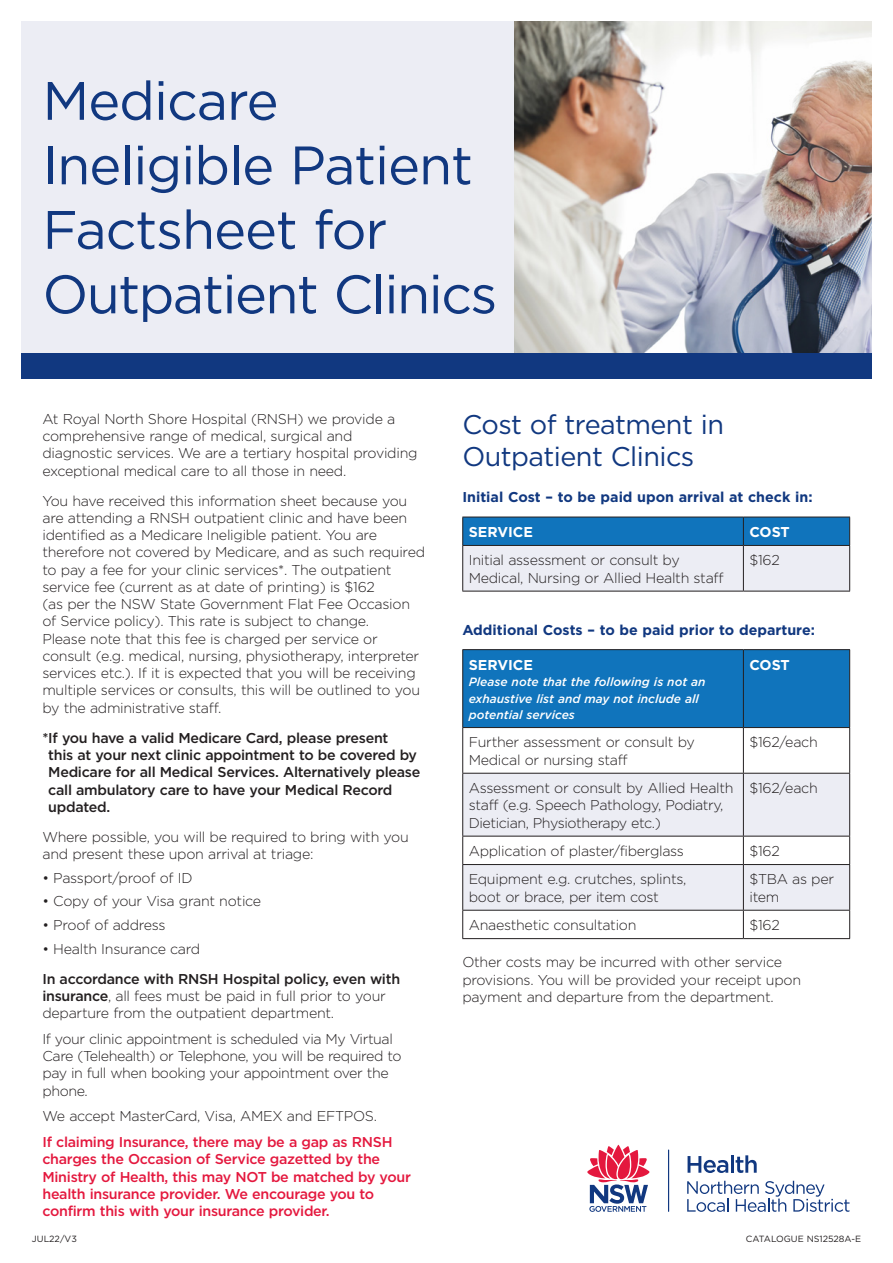
<style>
.page{position:relative;width:893px;height:1263px;background:#fff}
.page>*{position:absolute;margin:0;border:0;box-sizing:border-box;transform-origin:0 0}
.Title_page_-_h1{font:54px/64.5px "Gotham";letter-spacing:-.02em;color:#113880}
.t1{font:27px/31.5px "Gotham";letter-spacing:-.02em;color:#113880}
.body{font:300 14.25px/17.2px "Gotham";letter-spacing:-.02em;color:#231f20}
.body-2{font:500 14.25px/17.2px "Gotham";letter-spacing:-.02em;color:#e4183e}
.body-3{font:500 14.25px/17.2px "Gotham";letter-spacing:-.02em;color:#231f20}
.t2{font:700 14.25px "Gotham";color:#113880}
.t3{font:700 14.25px "Gotham";color:#fff}
.t4{font:italic 500 12px/16.5px "Gotham";color:#fff}
.t5{font:9px "Gotham";color:#231f20}
.s1{font-weight:500}
</style>
<div class="page">
<div style="left:21px;top:21px;width:851px;height:340px;background:#ecedf4"></div>
<hr style="left:462px;top:591px;width:281px;height:1px;background:#231f20">
<hr style="left:743px;top:591px;width:107px;height:1px;background:#231f20">
<svg style="left:462px;top:517px;width:388px;height:74px;background:#95bbda"></svg>
<hr style="left:462px;top:545px;width:281px;height:1px;background:#231f20">
<hr style="left:743px;top:545px;width:107px;height:1px;background:#231f20">
<div style="left:463px;top:650px;width:386px;height:77px;background:#1074bc"></div>
<svg style="left:463px;top:774px;width:386px;height:136px;fill:#ecedf4"></svg>
<hr style="left:462px;top:728px;width:1px;height:45px;background:#231f20">
<hr style="left:743px;top:728px;width:1px;height:45px;background:#231f20">
<hr style="left:849px;top:728px;width:1px;height:45px;background:#231f20">
<hr style="left:462px;top:773px;width:281px;height:1px;background:#231f20">
<hr style="left:462px;top:773px;width:1px;height:63px;background:#231f20">
<hr style="left:743px;top:773px;width:107px;height:1px;background:#231f20">
<hr style="left:743px;top:773px;width:1px;height:63px;background:#231f20">
<hr style="left:849px;top:773px;width:1px;height:63px;background:#231f20">
<hr style="left:462px;top:836px;width:281px;height:1px;background:#231f20">
<svg style="left:462px;top:836px;width:1px;height:28px"></svg>
<hr style="left:743px;top:836px;width:107px;height:1px;background:#231f20">
<svg style="left:743px;top:836px;width:1px;height:28px"></svg>
<svg style="left:849px;top:836px;width:1px;height:28px"></svg>
<hr style="left:462px;top:864px;width:281px;height:1px;background:#231f20">
<hr style="left:462px;top:865px;width:1px;height:45px;background:#231f20">
<hr style="left:743px;top:864px;width:107px;height:1px;background:#231f20">
<hr style="left:743px;top:865px;width:1px;height:45px;background:#231f20">
<hr style="left:849px;top:865px;width:1px;height:45px;background:#231f20">
<hr style="left:462px;top:910px;width:281px;height:1px;background:#231f20">
<svg style="left:462px;top:910px;width:1px;height:28px"></svg>
<hr style="left:743px;top:910px;width:107px;height:1px;background:#231f20">
<svg style="left:743px;top:910px;width:1px;height:28px"></svg>
<svg style="left:849px;top:910px;width:1px;height:28px"></svg>
<hr style="left:462px;top:938px;width:281px;height:1px;background:#231f20">
<hr style="left:743px;top:938px;width:107px;height:1px;background:#231f20">
<hr style="left:462px;top:649px;width:281px;height:1px;background:#231f20">
<hr style="left:462px;top:650px;width:1px;height:77px;background:#231f20">
<hr style="left:743px;top:649px;width:107px;height:1px;background:#231f20">
<hr style="left:743px;top:650px;width:1px;height:77px;background:#231f20">
<hr style="left:849px;top:650px;width:1px;height:77px;background:#231f20">
<hr style="left:462px;top:727px;width:281px;height:1px;background:#231f20">
<hr style="left:743px;top:727px;width:107px;height:1px;background:#231f20">
<img style="left:514px;top:21px;width:358px;height:332px">
<hr style="left:668px;top:1149px;width:1px;height:63px;background:#113880">
<svg style="left:587px;top:1144px;width:63px;height:68px"></svg>
<svg style="left:688px;top:1156px;width:40px;height:17px"></svg>
<hr style="left:731px;top:1155px;width:3px;height:18px;background:#113880">
<svg style="left:736px;top:1155px;width:21px;height:18px"></svg>
<svg style="left:687px;top:1181px;width:162px;height:31px"></svg>
<div style="left:21px;top:353px;width:851px;height:25px;background:#113880"></div>
<h1 class="Title_page_-_h1" style="left:42px;top:67px;width:456px">Medicare<br>Ineligible Patient<br>Factsheet for<br>Outpatient Clinics</h1>
<p class="body" style="left:42px;top:410px;width:377px">At Royal North Shore Hospital (RNSH) we provide a comprehensive range of medical, surgical and diagnostic services. We are a tertiary hospital providing exceptional medical care to all those in need.</p>
<p class="body" style="left:42px;top:492px;width:384px">You have received this information sheet because you are attending a RNSH outpatient clinic and have been identified as a Medicare Ineligible patient. You are therefore not covered by Medicare, and as such required to pay a fee for your clinic services*. The outpatient service fee (current as at date of printing) is $162<br>(as per the NSW State Government Flat Fee Occasion of Service policy). This rate is subject to change.<br>Please note that this fee is charged per service or consult (e.g. medical, nursing, physiotherapy, interpreter services etc.). If it is expected that you will be receiving multiple services or consults, this will be outlined to you by the administrative staff.</p>
<p class="body-3" style="left:48px;top:729px;width:374px;text-indent:-6px">*If you have a valid Medicare Card, please present<br>this at your next clinic appointment to be covered by Medicare for all Medical Services. Alternatively please call ambulatory care to have your Medical Record updated.</p>
<p class="body" style="left:42px;top:828px;width:368px">Where possible, you will be required to bring with you and present these upon arrival at triage:</p>
<p class="body" style="left:42px;top:868px;width:152px">• Passport/proof of ID</p>
<p class="body" style="left:42px;top:892px;width:220px">• Copy of your Visa grant notice</p>
<p class="body" style="left:42px;top:916px;width:125px">• Proof of address</p>
<p class="body" style="left:42px;top:939px;width:159px">• Health Insurance card</p>
<p class="body" style="left:42px;top:969px;width:359px"><span class="s1">In accordance with RNSH Hospital policy, even with insurance</span>, all fees must be paid in full prior to your departure from the outpatient department.</p>
<p class="body" style="left:42px;top:1030px;width:361px">If your clinic appointment is scheduled via My Virtual Care (Telehealth) or Telephone, you will be required to pay in full when booking your appointment over the phone.</p>
<p class="body" style="left:42px;top:1107px;width:336px">We accept MasterCard, Visa, AMEX and EFTPOS.</p>
<p class="body-2" style="left:42px;top:1133px;width:370px">If claiming Insurance, there may be a gap as RNSH charges the Occasion of Service gazetted by the Ministry of Health, this may NOT be matched by your health insurance provider. We encourage you to confirm this with your insurance provider.</p>
<h1 class="t1" style="left:462px;top:408px;width:263px">Cost of treatment in<br>Outpatient Clinics</h1>
<h3 class="t2" style="left:462px;top:488px;width:352px">Initial Cost – to be paid upon arrival at check in:</h3>
<h3 class="t3" style="left:469px;top:522px;width:66px">SERVICE</h3>
<h3 class="t3" style="left:749px;top:522px;width:42px">COST</h3>
<p class="body" style="left:469px;top:551px;width:256px">Initial assessment or consult by<br>Medical, Nursing or Allied Health staff</p>
<p class="body" style="left:749px;top:551px;width:32px">$162</p>
<h3 class="t2" style="left:462px;top:620px;width:354px">Additional Costs – to be paid prior to departure:</h3>
<h3 class="t3" style="left:469px;top:655px;width:66px">SERVICE</h3>
<h3 class="t4" style="left:469px;top:673px;width:238px">Please note that the following is not an exhaustive list and may not include all potential services</h3>
<h3 class="t3" style="left:749px;top:655px;width:42px">COST</h3>
<p class="body" style="left:469px;top:733px;width:228px">Further assessment or consult by<br>Medical or nursing staff</p>
<p class="body" style="left:749px;top:733px;width:70px">$162/each</p>
<p class="body" style="left:469px;top:779px;width:266px">Assessment or consult by Allied Health staff (e.g. Speech Pathology, Podiatry,<br>Dietician, Physiotherapy etc.)</p>
<p class="body" style="left:749px;top:779px;width:70px">$162/each</p>
<p class="body" style="left:469px;top:842px;width:217px">Application of plaster/fiberglass</p>
<p class="body" style="left:749px;top:842px;width:32px">$162</p>
<p class="body" style="left:469px;top:870px;width:219px">Equipment e.g. crutches, splints, boot or brace, per item cost</p>
<p class="body" style="left:749px;top:870px;width:86px">$TBA as per item</p>
<p class="body" style="left:469px;top:916px;width:169px">Anaesthetic consultation</p>
<p class="body" style="left:749px;top:916px;width:32px">$162</p>
<p class="body" style="left:462px;top:953px;width:340px">Other costs may be incurred with other service provisions. You will be provided your receipt upon payment and departure from the department.</p>
<p class="t5" style="left:32px;top:1233px;width:46px">JUL22/V3</p>
<p class="t5" style="left:746px;top:1233px;width:117px">CATALOGUE NS12528A-E</p>
</div>
